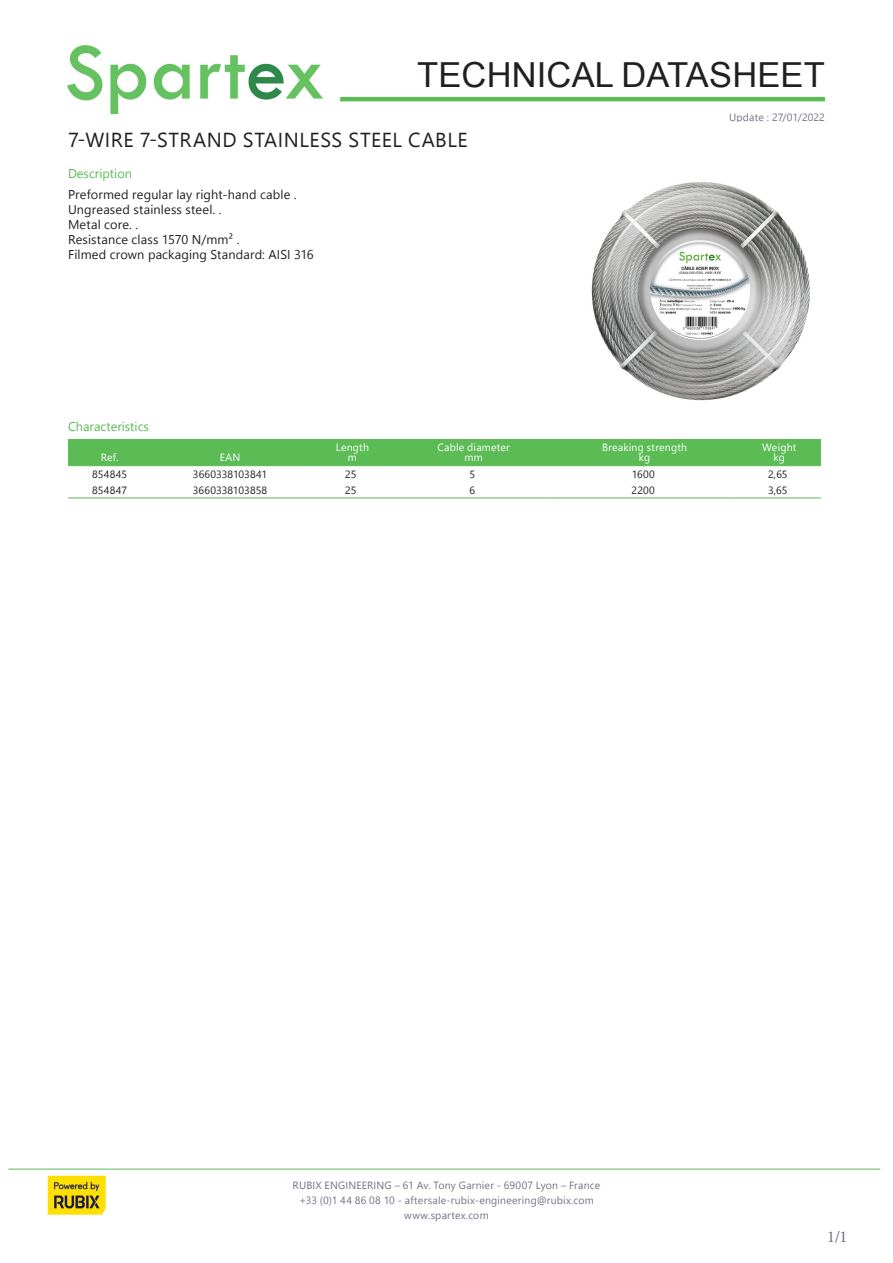
<style>
.page{position:relative;width:893px;height:1263px;background:#fff}
.page>*{position:absolute;margin:0;border:0;box-sizing:border-box;transform-origin:0 0}
.t1{font:34.5px "Arial";letter-spacing:.005em;color:#231f20}
.STANDARD_RANGE_LABEL{font:20.25px "Segoe UI";letter-spacing:.025em;color:#231f20}
.t2{font:16.5px "Minion Pro";color:#757085}
.STANDARD_RANGE_DESCR{font:12.75px "Segoe UI";letter-spacing:.01em;color:#231f20}
.STANDARD_SUBTITLE{font:12.75px "Segoe UI";color:#5bbb54}
.DATE_LABEL{font:10.5px "Segoe UI";letter-spacing:.015em;color:#757085}
._08-TAB_HEADER{font:10.5px "Segoe UI";letter-spacing:.02em;color:#fff}
._08-TAB_REF_BODY{font:10.5px "Segoe UI";letter-spacing:.01em;color:#231f20}
._08-TAB_BODY{font:10.5px "Segoe UI";letter-spacing:.005em;color:#231f20}
._08-TAB_REF_HEADER{font:10.5px "Segoe UI";letter-spacing:.02em;color:#fff}
</style>
<div class="page">
<img style="left:47px;top:1175px;width:59px;height:40px">
<hr style="left:9px;top:1169px;width:871px;height:1px;background:#5bbb54">
<img style="left:68px;top:45px;width:255px;height:68px">
<hr style="left:340px;top:97px;width:485px;height:4px;background:#5bbb54">
<img style="left:591px;top:182px;width:219px;height:219px">
<div style="left:68px;top:439px;width:753px;height:26px;background:#5bbb54"></div>
<hr style="left:68px;top:465px;width:83px;height:1px;background:#5bbb54">
<hr style="left:151px;top:465px;width:158px;height:1px;background:#5bbb54">
<hr style="left:309px;top:465px;width:84px;height:1px;background:#5bbb54">
<hr style="left:393px;top:465px;width:159px;height:1px;background:#5bbb54">
<hr style="left:552px;top:465px;width:183px;height:1px;background:#5bbb54">
<hr style="left:735px;top:465px;width:86px;height:1px;background:#5bbb54">
<hr style="left:68px;top:498px;width:83px;height:1px;background:#5bbb54">
<hr style="left:151px;top:498px;width:158px;height:1px;background:#5bbb54">
<hr style="left:309px;top:498px;width:84px;height:1px;background:#5bbb54">
<hr style="left:393px;top:498px;width:159px;height:1px;background:#5bbb54">
<hr style="left:552px;top:498px;width:183px;height:1px;background:#5bbb54">
<hr style="left:735px;top:498px;width:86px;height:1px;background:#5bbb54">
<p class="t1" style="left:417px;top:51px;width:409px">TECHNICAL DATASHEET</p>
<p class="DATE_LABEL" style="left:729px;top:109px;width:97px">Update : 27/01/2022</p>
<p class="STANDARD_RANGE_LABEL" style="left:68px;top:123px;width:401px">7-WIRE 7-STRAND STAINLESS STEEL CABLE</p>
<p class="STANDARD_SUBTITLE" style="left:68px;top:164px;width:66px">Description</p>
<p class="STANDARD_RANGE_DESCR" style="left:68px;top:184px;width:230px">Preformed regular lay right-hand cable .</p>
<p class="STANDARD_RANGE_DESCR" style="left:68px;top:199px;width:155px">Ungreased stainless steel. .</p>
<p class="STANDARD_RANGE_DESCR" style="left:68px;top:214px;width:72px">Metal core. .</p>
<p class="STANDARD_RANGE_DESCR" style="left:68px;top:229px;width:173px">Resistance class 1570 N/mm² .</p>
<p class="STANDARD_RANGE_DESCR" style="left:68px;top:244px;width:247px">Filmed crown packaging Standard: AISI 316</p>
<p class="STANDARD_SUBTITLE" style="left:68px;top:416px;width:82px">Characteristics</p>
<p class="_08-TAB_REF_HEADER" style="left:101px;top:449px;width:19px">Ref.</p>
<p class="_08-TAB_REF_HEADER" style="left:220px;top:449px;width:22px">EAN</p>
<p class="_08-TAB_HEADER" style="left:336px;top:439px;width:35px">Length</p>
<p class="_08-TAB_HEADER" style="left:348px;top:449px;width:11px">m</p>
<p class="_08-TAB_HEADER" style="left:438px;top:439px;width:74px">Cable diameter</p>
<p class="_08-TAB_HEADER" style="left:465px;top:449px;width:20px">mm</p>
<p class="_08-TAB_HEADER" style="left:602px;top:439px;width:87px">Breaking strength</p>
<p class="_08-TAB_HEADER" style="left:639px;top:449px;width:13px">kg</p>
<p class="_08-TAB_HEADER" style="left:762px;top:439px;width:36px">Weight</p>
<p class="_08-TAB_HEADER" style="left:774px;top:449px;width:13px">kg</p>
<p class="_08-TAB_REF_BODY" style="left:92px;top:465px;width:37px">854845</p>
<p class="_08-TAB_REF_BODY" style="left:193px;top:465px;width:76px">3660338103841</p>
<p class="_08-TAB_BODY" style="left:345px;top:465px;width:13px">25</p>
<p class="_08-TAB_BODY" style="left:469px;top:465px;width:7px">5</p>
<p class="_08-TAB_BODY" style="left:632px;top:465px;width:25px">1600</p>
<p class="_08-TAB_BODY" style="left:768px;top:465px;width:21px">2,65</p>
<p class="_08-TAB_REF_BODY" style="left:92px;top:482px;width:36px">854847</p>
<p class="_08-TAB_REF_BODY" style="left:193px;top:482px;width:76px">3660338103858</p>
<p class="_08-TAB_BODY" style="left:345px;top:482px;width:13px">25</p>
<p class="_08-TAB_BODY" style="left:469px;top:482px;width:7px">6</p>
<p class="_08-TAB_BODY" style="left:632px;top:482px;width:25px">2200</p>
<p class="_08-TAB_BODY" style="left:768px;top:482px;width:21px">3,65</p>
<p class="DATE_LABEL" style="left:293px;top:1176px;width:309px">RUBIX ENGINEERING – 61 Av. Tony Garnier - 69007 Lyon – France</p>
<p class="DATE_LABEL" style="left:299px;top:1191px;width:296px">+33 (0)1 44 86 08 10 - aftersale-rubix-engineering@rubix.com</p>
<p class="DATE_LABEL" style="left:404px;top:1206px;width:86px">www.spartex.com</p>
<h3 class="t2" style="left:827px;top:1226px;width:22px">1/1</h3>
</div>
